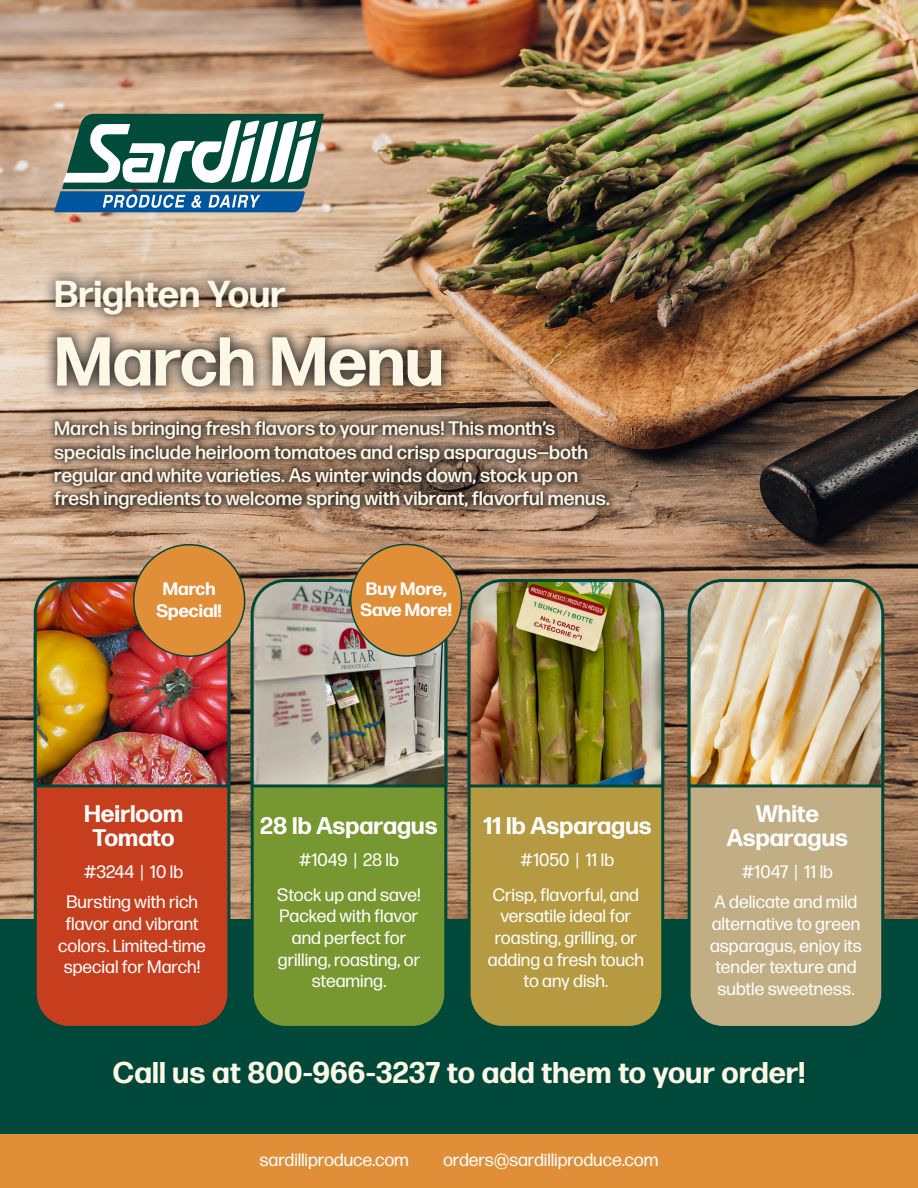
<style>
.page{position:relative;width:918px;height:1188px;background:#fff}
.page>*{position:absolute;margin:0;border:0;box-sizing:border-box;transform-origin:0 0}
.t1{font:700 69px "Forma DJR Text";letter-spacing:-.005em;color:#fdf7e6}
.t2{font:700 37.5px "Forma DJR Text";letter-spacing:-.005em;color:#fdf7e6}
.t3{font:700 30px "Forma DJR Display";letter-spacing:.025em;color:#fdf7e6}
.t4{font:700 24px/24px "Forma DJR Text";color:#fff;text-align:center}
.t5{font:500 19.5px/23.4px "Forma DJR Text";color:#fdf7e6}
.t6{font:18px/21.6px "Forma DJR Text";color:#fff;text-align:center}
.t7{font:18px "Forma DJR Display";letter-spacing:.03em;color:#fff}
.t8{font:700 18px/21.6px "Forma DJR Text";color:#fff;text-align:center}
</style>
<div class="page">
<img style="left:0;top:0;width:918px;height:920px">
<div style="left:0;top:920px;width:918px;height:218px;background:#00493a"></div>
<div style="left:35px;top:602px;width:194px;height:425px;background:#c73e1e;border-radius:34px"></div>
<div style="left:34px;top:601px;width:196px;height:428px;border:3px solid #00493a;border-radius:34px"></div>
<div style="left:252px;top:602px;width:194px;height:425px;background:#779730;border-radius:34px"></div>
<div style="left:251px;top:601px;width:196px;height:428px;border:3px solid #00493a;border-radius:34px"></div>
<div style="left:469px;top:602px;width:194px;height:425px;background:#b69a41;border-radius:34px"></div>
<div style="left:468px;top:601px;width:196px;height:428px;border:3px solid #00493a;border-radius:34px"></div>
<div style="left:689px;top:602px;width:194px;height:425px;background:#c1ae84;border-radius:34px"></div>
<div style="left:688px;top:601px;width:196px;height:428px;border:3px solid #00493a;border-radius:34px"></div>
<img style="left:32px;top:578px;width:200px;height:211px">
<img style="left:249px;top:578px;width:200px;height:211px">
<img style="left:466px;top:578px;width:200px;height:211px">
<img style="left:686px;top:578px;width:200px;height:211px">
<div style="left:0;top:1134px;width:918px;height:54px;background:#e18e38"></div>
<div style="left:48px;top:414px;width:568px;height:102px;background:#231f20;opacity:.72"></div>
<svg style="left:54px;top:114px;width:270px;height:98px"></svg>
<div style="left:41px;top:266px;width:259px;height:63px;background:#231f20;opacity:.75"></div>
<div style="left:43px;top:323px;width:413px;height:78px;background:#231f20;opacity:.83"></div>
<div style="left:351px;top:544px;width:111px;height:112px;background:#e18e38;border-radius:50%"></div>
<div style="left:350px;top:544px;width:112px;height:113px;border:2px solid #00493a;border-radius:50%"></div>
<div style="left:134px;top:545px;width:111px;height:111px;background:#e18e38;border-radius:50%"></div>
<div style="left:133px;top:544px;width:112px;height:113px;border:2px solid #00493a;border-radius:50%"></div>
<h2 class="t2" style="left:54px;top:270px;width:233px">Brighten Your</h2>
<h1 class="t1" style="left:54px;top:317px;width:391px">March Menu</h1>
<p class="t5" style="left:54px;top:416px;width:557px">March is bringing fresh flavors to your menus! This month’s specials include heirloom tomatoes and crisp asparagus—both regular and white varieties. As winter winds down, stock up on fresh ingredients to welcome spring with vibrant, flavorful menus.</p>
<p class="t8" style="left:157px;top:578px;width:67px">March<br>Special!</p>
<p class="t8" style="left:360px;top:577px;width:93px">Buy More,<br>Save More!</p>
<h3 class="t4" style="left:84px;top:801px;width:100px">Heirloom<br>Tomato</h3>
<p class="t6" style="left:66px;top:857px;width:133px;line-height:30px">#3244 | 10 lb<br>Bursting with rich</p>
<p class="t6" style="left:58px;top:912px;width:149px">flavor and vibrant colors. Limited-time special for March!</p>
<h3 class="t4" style="left:260px;top:813px;width:179px">28 lb Asparagus</h3>
<p class="t6" style="left:299px;top:849px;width:101px">#1049 | 28 lb</p>
<h3 class="t4" style="left:483px;top:813px;width:170px">11 lb Asparagus</h3>
<p class="t6" style="left:521px;top:849px;width:95px">#1050 | 11 lb</p>
<h3 class="t4" style="left:727px;top:801px;width:123px">White<br>Asparagus</h3>
<p class="t6" style="left:742px;top:861px;width:93px">#1047 | 11 lb</p>
<p class="t6" style="left:277px;top:883px;width:145px">Stock up and save!<br>Packed with flavor and perfect for grilling, roasting, or steaming.</p>
<p class="t6" style="left:488px;top:883px;width:158px">Crisp, flavorful, and versatile ideal for roasting, grilling, or adding a fresh touch to any dish.</p>
<p class="t6" style="left:710px;top:891px;width:153px">A delicate and mild alternative to green asparagus, enjoy its tender texture and subtle sweetness.</p>
<h3 class="t3" style="left:113px;top:1053px;width:693px">Call us at 800-966-3237 to add them to your order!</h3>
<p class="t7" style="left:260px;top:1149px;width:150px">sardilliproduce.com</p>
<p class="t7" style="left:443px;top:1149px;width:216px">orders@sardilliproduce.com</p>
</div>
